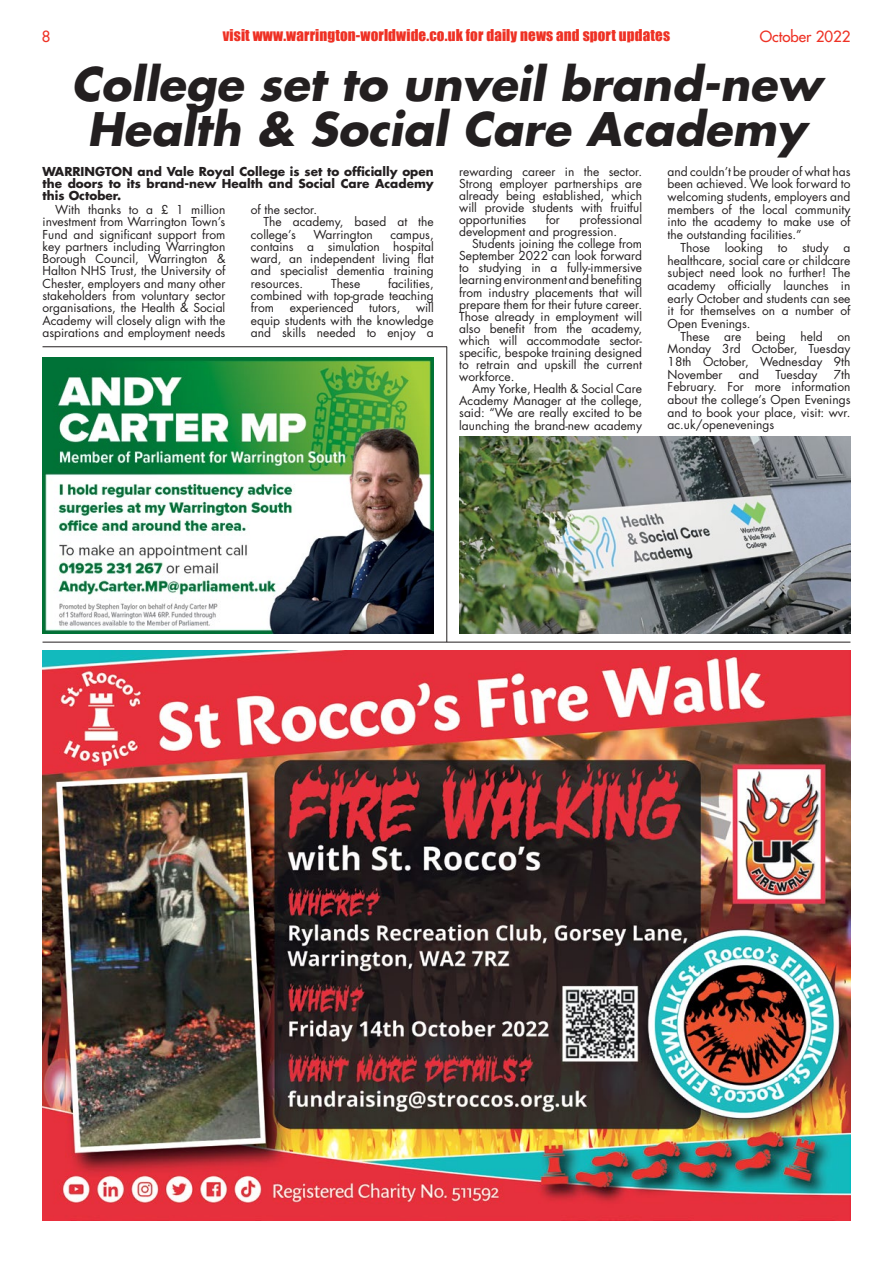
<style>
.page{position:relative;width:893px;height:1263px;background:#fff}
.page>*{position:absolute;margin:0;border:0;box-sizing:border-box;transform-origin:0 0}
.t1{font:italic 700 45px/45px "Futura Std";color:#231f20;text-align:center}
.t2{font:15px "Impact";letter-spacing:.01em;color:#ee3124}
.t3{font:500 15px "Futura Std";color:#ee3124}
.t4{font:12px/12.1px "Futura Std";color:#231f20;text-align:justify}
.t5{font:700 12px/12px "Futura Std";color:#231f20;text-align:justify}
</style>
<div class="page">
<hr style="left:43px;top:642px;width:807px;height:1px;background:#231f20">
<hr style="left:43px;top:346px;width:404px;height:1px;background:#231f20">
<hr style="left:446px;top:347px;width:1px;height:295px;background:#231f20">
<img style="left:43px;top:357px;width:391px;height:277px">
<img style="left:43px;top:650px;width:807px;height:570px">
<img style="left:459px;top:436px;width:391px;height:198px">
<p class="t3" style="left:42px;top:27px;width:10px">8</p>
<p class="t2" style="left:223px;top:24px;width:449px">visit www.warrington-worldwide.co.uk for daily news and sport updates</p>
<p class="t3" style="left:760px;top:27px;width:92px">October 2022</p>
<h1 class="t1" style="left:71px;top:62px;width:752px">College set to unveil brand-new<br>Health &amp; Social Care Academy</h1>
<p class="t5" style="left:43px;top:165px;width:393px">WARRINGTON and Vale Royal College is set to officially open the doors to its brand-new Health and Social Care Academy this October.</p>
<p class="t4" style="left:43px;top:204px;width:184px;text-indent:13px">With thanks to a £ 1 million investment from Warrington Town’s Fund and significant support from key partners including Warrington Borough Council, Warrington &amp; Halton NHS Trust, the University of Chester, employers and many other stakeholders from voluntary sector organisations, the Health &amp; Social Academy will closely align with the aspirations and employment needs</p>
<p class="t4" style="left:668px;top:165px;width:184px;line-height:12.8px">and couldn’t be prouder of what has been achieved. We look forward to welcoming students, employers and members of the local community into the academy to make use of the outstanding facilities.”</p>
<p class="t4" style="left:668px;top:241px;width:184px;line-height:12.8px;text-indent:13px">Those looking to study a healthcare, social care or childcare subject need look no further! The academy officially launches in early October and students can see it for themselves on a number of Open Evenings.</p>
<p class="t4" style="left:668px;top:330px;width:184px;line-height:12.8px;text-indent:13px">These are being held on Monday 3rd October, Tuesday 18th October, Wednesday 9th November</p>
<p class="t4" style="left:459px;top:165px;width:184px">rewarding career in the sector.<br>Strong employer partnerships are already being established, which will provide students with fruitful opportunities</p>
<p class="t4" style="left:251px;top:204px;width:68px">of the sector.</p>
<p class="t4" style="left:264px;top:216px;width:172px">The academy, based at the</p>
<p class="t4" style="left:251px;top:228px;width:46px">college’s</p>
<p class="t4" style="left:313px;top:228px;width:61px">Warrington</p>
<p class="t4" style="left:459px;top:214px;width:184px;text-indent:120px">professional development and progression.</p>
<p class="t4" style="left:459px;top:238px;width:184px;text-indent:13px">Students joining the college from September 2022 can look forward to studying in a fully-immersive learning environment and benefiting from industry placements that will prepare them for their future career.<br>Those already in employment will also benefit from the academy, which will accommodate sector&shy;specific, bespoke training designed to retrain and upskill the current workforce.</p>
<p class="t4" style="left:459px;top:383px;width:184px;text-indent:13px">Amy Yorke, Health &amp; Social Care Academy Manager at the college, said: “We are really excited to be launching the brand-new academy</p>
<p class="t4" style="left:546px;top:214px;width:16px">for</p>
<p class="t4" style="left:251px;top:228px;width:184px;text-indent:139px">campus, contains a simulation hospital ward, an independent living flat and specialist dementia training resources.</p>
<p class="t4" style="left:251px;top:277px;width:184px;text-indent:137px">facilities, combined with top-grade teaching from</p>
<p class="t4" style="left:331px;top:277px;width:31px">These</p>
<p class="t4" style="left:251px;top:302px;width:184px;text-indent:165px">will equip students with the knowledge and skills needed to enjoy a</p>
<p class="t4" style="left:290px;top:302px;width:65px">experienced</p>
<p class="t4" style="left:369px;top:302px;width:33px">tutors,</p>
<p class="t4" style="left:668px;top:368px;width:184px;line-height:12.8px;text-indent:166px">7th February. For more information about the college’s Open Evenings and to book your place, visit: wvr. ac.uk/openevenings</p>
<p class="t4" style="left:739px;top:368px;width:22px">and</p>
<p class="t4" style="left:775px;top:368px;width:43px">Tuesday</p>
</div>
